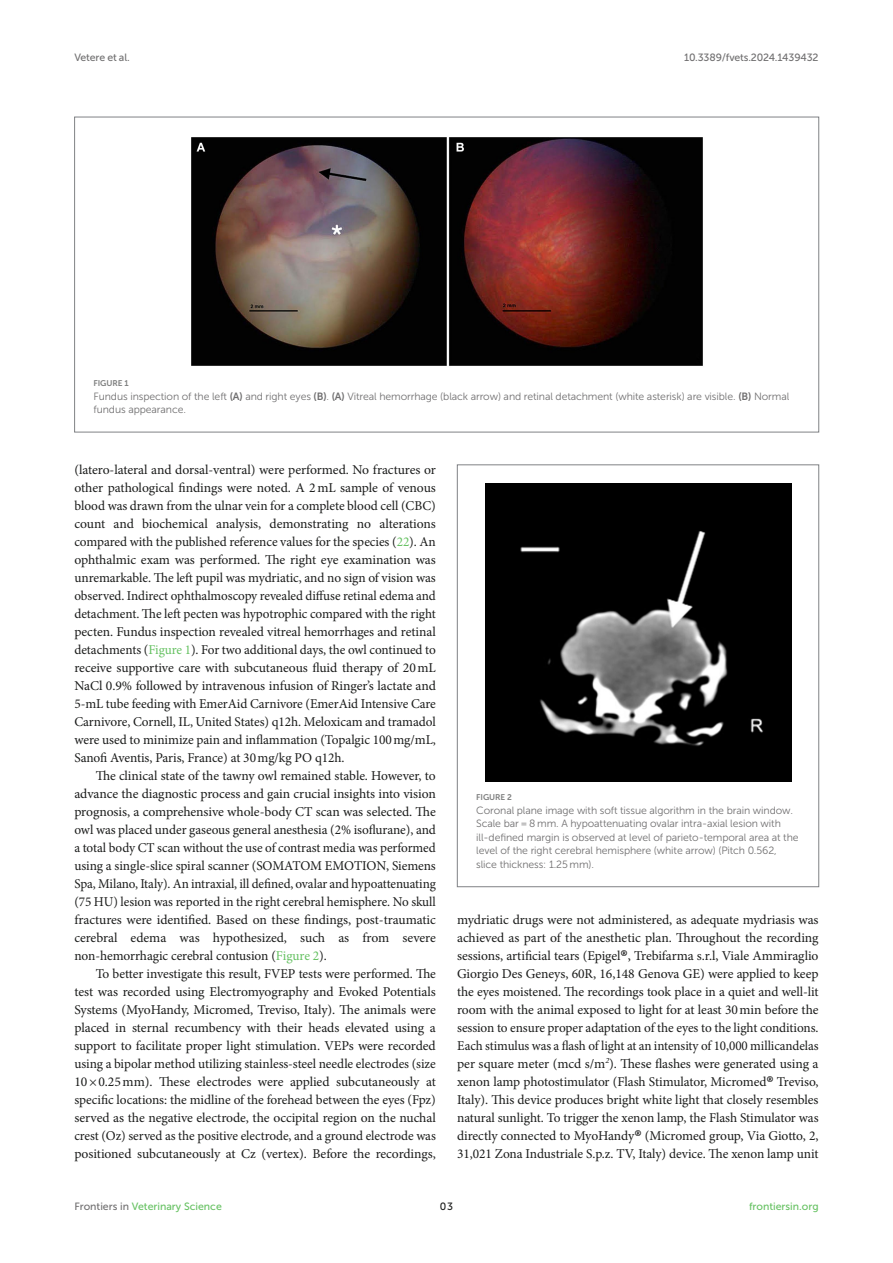
<style>
.page{position:relative;width:893px;height:1263px;background:#fff}
.page>*{position:absolute;margin:0;border:0;box-sizing:border-box;transform-origin:0 0}
.TEXT{font:13.5px/18px "Minion Pro";letter-spacing:-.01em;color:#1b1c1b;text-align:justify}
.TEXT_FLUSH{font:13.5px/18px "Minion Pro";letter-spacing:-.005em;color:#1b1c1b;text-align:justify}
.FIG_LEG{font:10.5px/13.5px "Museo Sans 300";letter-spacing:-.01em;color:#706f70}
.t1{font:10.5px "Museo Sans 500";color:#65c161}
.t2{font:10.5px "Museo Sans 500";letter-spacing:-.015em;color:#706f70}
.t3{font:10.5px "Museo Sans 500";color:#1b1c1b}
.FIG_HD{font:8.25px "Museo Sans 700";letter-spacing:-.01em;color:#7e7f7f}
.s1{font-family:"Museo Sans 700"}
.s2{color:#65c161}
.s3{font-size:22.5px;color:#000}
.s4{color:#706f70}
</style>
<div class="page">
<img style="left:191px;top:137px;width:512px;height:229px">
<img style="left:485px;top:484px;width:306px;height:297px">
<div style="left:457px;top:465px;width:362px;height:422px;border:1px solid #808285"></div>
<p class="t2" style="left:74px;top:51px;width:57px">Vetere et al.</p>
<p class="t2" style="left:684px;top:51px;width:136px">10.3389/fvets.2024.1439432</p>
<p class="FIG_HD" style="left:94px;top:379px;width:37px">FIGURE 1</p>
<p class="FIG_LEG" style="left:94px;top:389px;width:697px">Fundus inspection of the left <span class="s1">(A)</span> and right eyes <span class="s1">(B)</span>. <span class="s1">(A)</span> Vitreal hemorrhage (black arrow) and retinal detachment (white asterisk) are visible. <span class="s1">(B)</span> Normal fundus appearance.</p>
<p class="TEXT_FLUSH" style="left:74px;top:461px;width:363px">(latero-lateral and dorsal-ventral) were performed. No fractures or other pathological findings were noted. A 2mL sample of venous blood was drawn from the ulnar vein for a complete blood cell (CBC) count and biochemical analysis, demonstrating no alterations compared with the published reference values for the species (<span class="s2">22</span>). An ophthalmic exam was performed. The right eye examination was unremarkable. The left pupil was mydriatic, and no sign of vision was observed. Indirect ophthalmoscopy revealed diffuse retinal edema and detachment. The left pecten was hypotrophic compared with the right pecten. Fundus inspection revealed vitreal hemorrhages and retinal detachments (<span class="s2">Figure 1</span>). For two additional days, the owl continued to receive supportive care with subcutaneous fluid therapy of 20mL NaCl 0.9% followed by intravenous infusion of Ringer’s lactate and 5-mL tube feeding with EmerAid Carnivore (EmerAid Intensive Care Carnivore, Cornell, IL, United States) q12h. Meloxicam and tramadol were used to minimize pain and inflammation (Topalgic 100mg/mL, Sanofi Aventis, Paris, France) at 30mg/kg PO q12h.</p>
<p class="TEXT" style="left:74px;top:767px;width:363px;text-indent:21px">The clinical state of the tawny owl remained stable. However, to advance the diagnostic process and gain crucial insights into vision prognosis, a comprehensive whole-body CT scan was selected. The owl was placed under gaseous general anesthesia (2% isoflurane), and a total body CT scan without the use of contrast media was performed using a single-slice spiral scanner (SOMATOM EMOTION, Siemens Spa, Milano, Italy). An intraxial, ill defined, ovalar and hypoattenuating (75 HU) lesion was reported in the right cerebral hemisphere. No skull fractures were identified. Based on these findings, post-traumatic cerebral edema was hypothesized, such as from severe non-hemorrhagic cerebral contusion (<span class="s2">Figure 2</span>).</p>
<p class="TEXT" style="left:74px;top:965px;width:363px;text-indent:21px">To better investigate this result, FVEP tests were performed. The test was recorded using Electromyography and Evoked Potentials Systems (MyoHandy, Micromed, Treviso, Italy). The animals were placed in sternal recumbency with their heads elevated using a support to facilitate proper light stimulation. VEPs were recorded using a bipolar method utilizing stainless-steel needle electrodes (size 10×0.25mm). These electrodes were applied subcutaneously at specific locations: the midline of the forehead between the eyes (Fpz) served as the negative electrode, the occipital region on the nuchal crest (Oz) served as the positive electrode, and a ground electrode was positioned subcutaneously at Cz (vertex). Before the recordings,</p>
<p class="FIG_HD" style="left:476px;top:793px;width:37px">FIGURE 2</p>
<p class="FIG_LEG" style="left:476px;top:803px;width:324px">Coronal plane image with soft tissue algorithm in the brain window.<br>Scale bar = 8 mm. A hypoattenuating ovalar intra-axial lesion with ill-defined margin is observed at level of parieto-temporal area at the level of the right cerebral hemisphere (white arrow) (Pitch 0.562, slice thickness: 1.25 mm).</p>
<p class="TEXT" style="left:457px;top:911px;width:363px">mydriatic drugs were not administered, as adequate mydriasis was achieved as part of the anesthetic plan. Throughout the recording sessions, artificial tears (Epigel<span class="s3">®</span>, Trebifarma s.r.l, Viale Ammiraglio Giorgio Des Geneys, 60R, 16,148 Genova GE) were applied to keep the eyes moistened. The recordings took place in a quiet and well-lit room with the animal exposed to light for at least 30min before the session to ensure proper adaptation of the eyes to the light conditions.<br>Each stimulus was a flash of light at an intensity of 10,000 millicandelas per square meter (mcd s/m<sup>2</sup>). These flashes were generated using a xenon lamp photostimulator (Flash Stimulator, Micromed<span class="s3">®</span> Treviso, Italy). This device produces bright white light that closely resembles natural sunlight. To trigger the xenon lamp, the Flash Stimulator was directly connected to MyoHandy<span class="s3">®</span> (Micromed group, Via Giotto, 2, 31,021 Zona Industriale S.p.z. TV, Italy) device. The xenon lamp unit</p>
<p class="t1" style="left:74px;top:1200px;width:149px"><span class="s4">Frontiers in</span> Veterinary Science</p>
<p class="t3" style="left:440px;top:1200px;width:15px">03</p>
<p class="t1" style="left:749px;top:1200px;width:71px">frontiersin.org</p>
</div>
